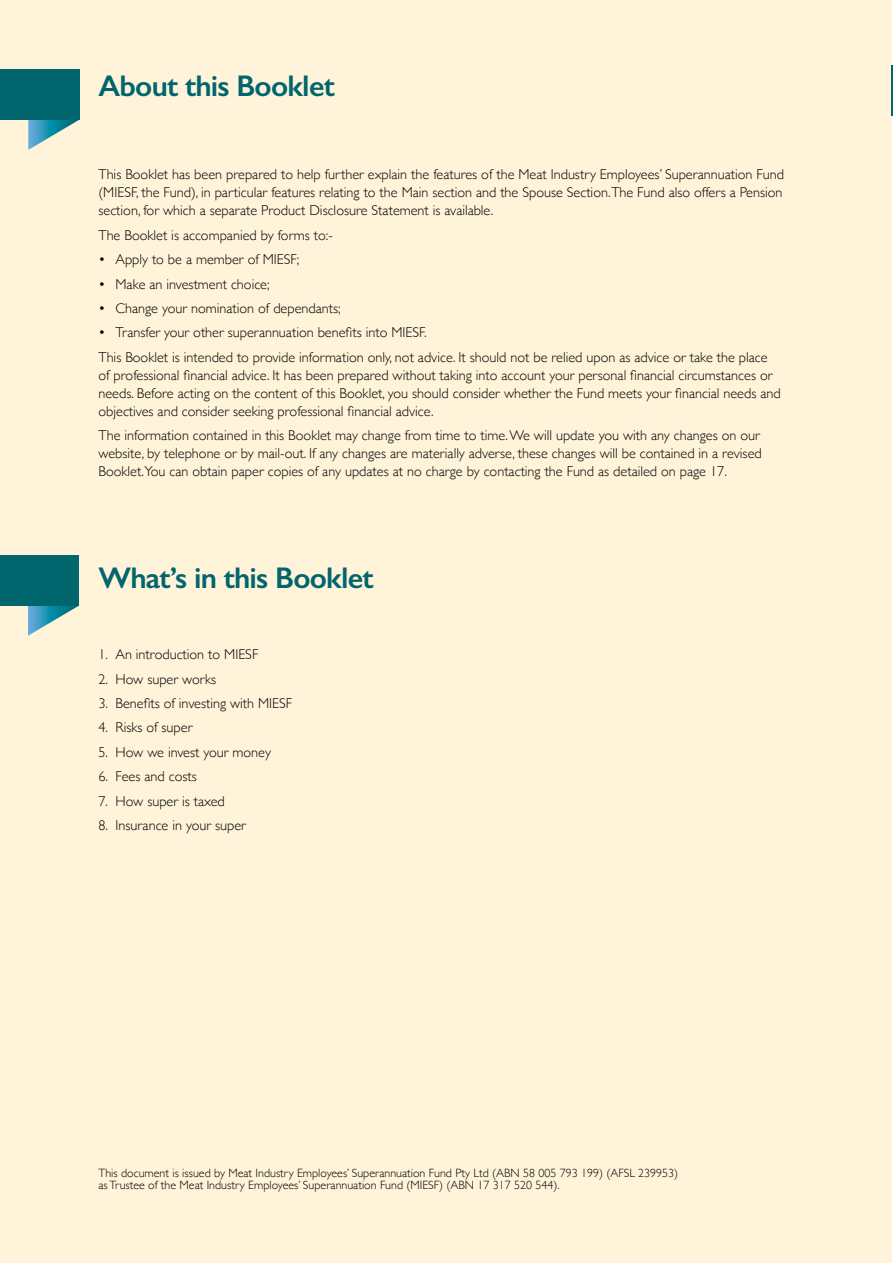
<style>
.page{position:relative;width:893px;height:1263px;background:#fff}
.page>*{position:absolute;margin:0;border:0;box-sizing:border-box;transform-origin:0 0}
.t1{font:600 30px "Gill Sans";letter-spacing:-.025em;color:#00656c}
.t2{font:300 14.25px/18px "Gill Sans";color:#000}
.t3{font:300 12px/12px "Gill Sans";color:#000}
</style>
<div class="page">
<div style="left:0;top:0;width:892px;height:1263px;background:#fff4da"></div>
<hr style="left:892px;top:65px;width:1px;height:51px;background:#00656c">
<svg style="left:28px;top:120px;width:51px;height:30px"></svg>
<div style="left:0;top:69px;width:79px;height:51px;background:#00656c"></div>
<svg style="left:28px;top:606px;width:50px;height:30px"></svg>
<div style="left:0;top:555px;width:79px;height:51px;background:#00656c"></div>
<h1 class="t1" style="left:99px;top:68px;width:238px">About this Booklet</h1>
<p class="t2" style="left:99px;top:165px;width:687px;text-align:justify">This Booklet has been prepared to help further explain the features of the Meat Industry Employees’ Superannuation Fund (MIESF, the Fund), in particular features relating to the Main section and the Spouse Section.The Fund also offers a Pension section, for which a separate Product Disclosure Statement is available.</p>
<p class="t2" style="left:99px;top:225px;width:236px">The Booklet is accompanied by forms to:-</p>
<p class="t2" style="left:99px;top:250px;width:202px">• Apply to be a member of MIESF;</p>
<p class="t2" style="left:99px;top:274px;width:173px">• Make an investment choice;</p>
<p class="t2" style="left:99px;top:299px;width:244px">• Change your nomination of dependants;</p>
<p class="t2" style="left:99px;top:320px;width:671px;line-height:24.5px">• Transfer your other superannuation benefits into MIESF.<br>This Booklet is intended to provide information only, not advice. It should not be relied upon as advice or take the place</p>
<p class="t2" style="left:99px;top:365px;width:684px">of professional financial advice. It has been prepared without taking into account your personal financial circumstances or needs. Before acting on the content of this Booklet, you should consider whether the Fund meets your financial needs and objectives and consider seeking professional financial advice.</p>
<p class="t2" style="left:99px;top:426px;width:665px">The information contained in this Booklet may change from time to time. We will update you with any changes on our website, by telephone or by mail-out. If any changes are materially adverse, these changes will be contained in a revised<br>Booklet.You can obtain paper copies of any updates at no charge by contacting the Fund as detailed on page 17.</p>
<h1 class="t1" style="left:99px;top:560px;width:276px">What’s in this Booklet</h1>
<p class="t2" style="left:99px;top:645px;width:161px">1. An introduction to MIESF</p>
<p class="t2" style="left:99px;top:669px;width:119px">2. How super works</p>
<p class="t2" style="left:99px;top:694px;width:195px">3. Benefits of investing with MIESF</p>
<p class="t2" style="left:99px;top:718px;width:95px">4. Risks of super</p>
<p class="t2" style="left:99px;top:742px;width:174px">5. How we invest your money</p>
<p class="t2" style="left:99px;top:767px;width:100px">6. Fees and costs</p>
<p class="t2" style="left:99px;top:791px;width:128px">7. How super is taxed</p>
<p class="t2" style="left:99px;top:815px;width:149px">8. Insurance in your super</p>
<p class="t3" style="left:99px;top:1166px;width:581px">This document is issued by Meat Industry Employees’ Superannuation Fund Pty Ltd (ABN 58 005 793 199) (AFSL 239953) as Trustee of the Meat Industry Employees’ Superannuation Fund (MIESF) (ABN 17 317 520 544).</p>
</div>
